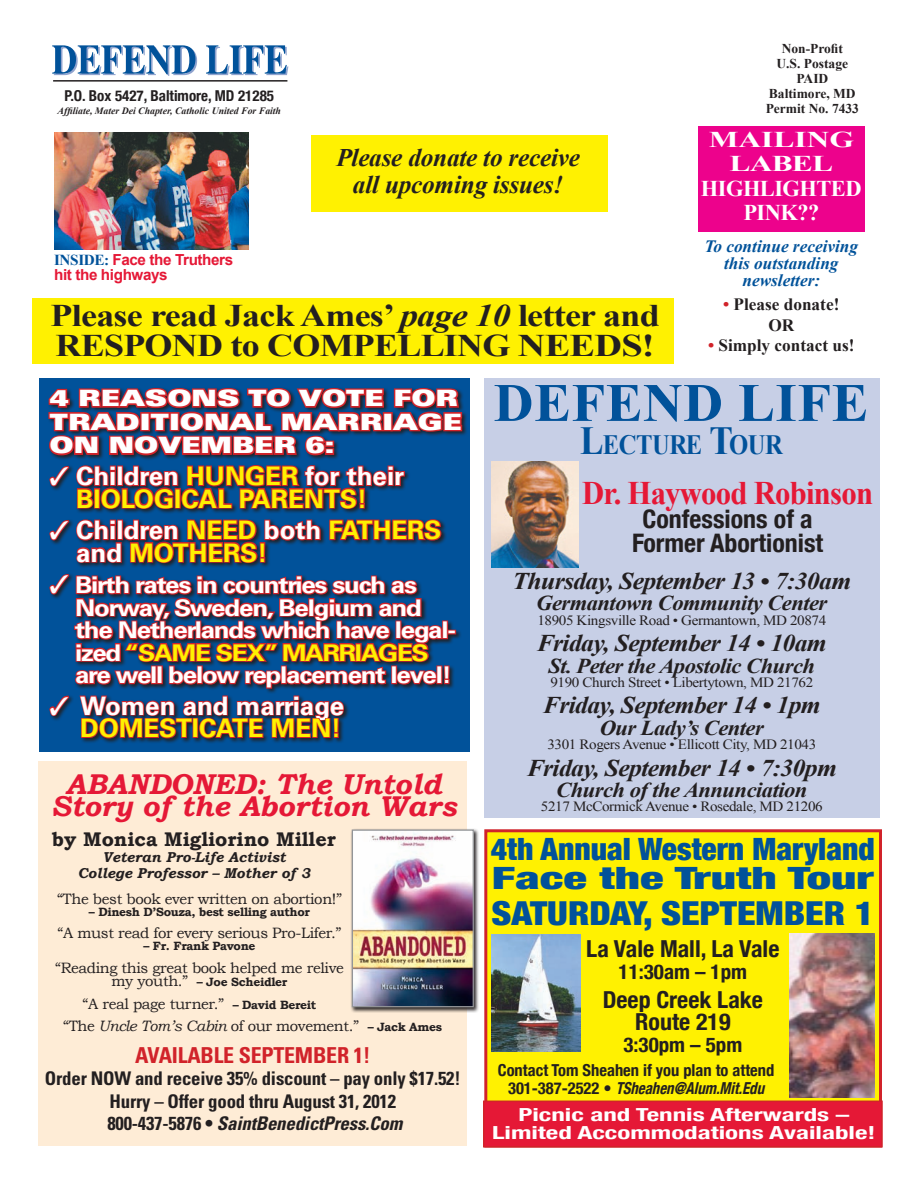
<style>
.page{position:relative;width:918px;height:1188px;background:#fff}
.page>*{position:absolute;margin:0;border:0;box-sizing:border-box;transform-origin:0 0}
.t1{font:700 54.15px "Times New Roman";letter-spacing:.01em;color:#01529a}
.t2{font:900 condensed 33px "Helvetica Neue";color:#01529a;scale:1.13 1}
.t3{font:700 32.85px "Times New Roman";letter-spacing:-.025em;color:#e51836;scale:.93 1}
.t4{font:700 31.5px/30px "Times New Roman";letter-spacing:-.02em;color:#231f20;scale:1.14 1}
.t5{font:900 condensed 30.75px "Helvetica Neue";color:#01529a}
.t6{font:900 condensed 30.75px "Helvetica Neue";color:#01529a;scale:1.59 1}
.t7{font:italic 700 28.65px "Bookman Old Style";color:#e51836}
.t8{font:700 27.9px "Times New Roman";letter-spacing:-.02em;color:#01529a;scale:.88 1}
.t9{font:700 25.5px/22.5px "Univers";color:#fff101;text-align:center}
.t10{font:700 25.5px/22.5px "Univers";color:#fff;text-align:right}
.t11{font:700 condensed 25.5px "Helvetica Neue";color:#231f20}
.t12{font:italic 700 25.35px "Times New Roman";letter-spacing:-.01em;color:#231f20}
.t13{font:italic 700 24px "Times New Roman";letter-spacing:-.025em;color:#231f20;scale:1.07 1}
.t14{font:700 condensed 23.4px "Helvetica Neue";color:#231f20}
.t15{font:700 22.95px/22.5px "Univers";letter-spacing:-.045em;color:#fff;scale:1.13 1}
.t16{font:900 expanded 22.5px "Univers";color:#fff}
.t17{font:700 22.5px "Times New Roman";letter-spacing:-.025em;color:#fff}
.t18{font:700 22.5px "Times New Roman";color:#fff;scale:1.4 1}
.t19{font:700 22.5px "Times New Roman";letter-spacing:-.025em;color:#fff;scale:1.4 1}
.t20{font:700 condensed 21.9px "Univers";letter-spacing:-.01em;color:#d1232a}
.t21{font:italic 700 21.15px "Times New Roman";letter-spacing:-.025em;color:#231f20;scale:1.07 1}
.t22{font:700 condensed 20.4px "Helvetica Neue";color:#231f20}
.t23{font:700 19.8px "Bookman Old Style";color:#231f20}
.t24{font:700 condensed 18.9px "Univers";letter-spacing:-.01em;color:#231f20}
.t25{font:italic 700 condensed 18.9px "Univers";letter-spacing:-.01em;color:#231f20}
.t26{font:700 condensed 18px "Helvetica Neue";color:#fff;scale:1.5 1}
.t27{font:italic 700 17.25px "Times New Roman";color:#01529a}
.t28{font:700 17.25px "Times New Roman";color:#231f20}
.t29{font:700 condensed 16.5px "Helvetica Neue";color:#231f20}
.t30{font:italic 700 condensed 16.5px "Helvetica Neue";color:#231f20;scale:.9 1}
.t31{font:700 15.3px/15px "Arial";letter-spacing:-.025em;color:#e51836}
.t32{font:15px "Bookman Old Style";letter-spacing:-.025em;color:#231f20}
.t33{font:700 condensed 15px "Helvetica Neue";color:#231f20}
.t34{font:italic 700 14.25px "Bookman Old Style";color:#231f20}
.t35{font:14.1px "Times New Roman";letter-spacing:-.025em;color:#231f20;scale:1.07 1}
.t36{font:700 13.5px "Times New Roman";color:#231f20}
.t37{font:700 12px "Bookman Old Style";letter-spacing:-.025em;color:#231f20}
.t38{font:italic 700 9.75px "Times New Roman";color:#231f20}
.s1{color:#d1232a}
.s2{font-family:"Times New Roman";color:#01529a}
.s3{font-style:italic}
.s4{font-size:39.75px}
.s5{color:#fff}
.s6{color:#fff101}
.s7{font-style:normal}
.s8{font-weight:400;font-size:15px}
.s9{font-weight:700;font-size:12px}
</style>
<div class="page">
<div style="left:39px;top:761px;width:428px;height:385px;background:#feecd6"></div>
<svg style="left:52px;top:45px;width:145px;height:31px"></svg>
<svg style="left:206px;top:45px;width:82px;height:30px"></svg>
<hr style="left:53px;top:80px;width:234px;height:2px;background:#231f20">
<div style="left:699px;top:127px;width:166px;height:105px;background:#ed028c"></div>
<div style="left:311px;top:135px;width:297px;height:77px;background:#fff101"></div>
<img style="left:54px;top:132px;width:194px;height:117px">
<div style="left:32px;top:298px;width:642px;height:66px;background:#fff101"></div>
<div style="left:484px;top:829px;width:398px;height:319px;background:#fff101;border:3px solid #d1232a"></div>
<div style="left:484px;top:378px;width:396px;height:440px;background:#c7cfe6"></div>
<img style="left:491px;top:935px;width:90px;height:116px">
<img style="left:789px;top:933px;width:86px;height:165px">
<div style="left:483px;top:1101px;width:400px;height:47px;background:#e51836;border:2px solid #d1232a"></div>
<img style="left:492px;top:461px;width:86px;height:107px">
<div style="left:39px;top:378px;width:430px;height:374px;background:#01529a"></div>
<div style="left:47px;top:387px;width:421px;height:357px;background:#231f20;opacity:.95"></div>
<svg style="left:47px;top:387px;width:417px;height:177px"></svg>
<svg style="left:48px;top:572px;width:408px;height:168px"></svg>
<div style="left:350px;top:828px;width:130px;height:185px;background:#231f20;opacity:.95"></div>
<img style="left:354px;top:831px;width:118px;height:174px">
<div style="left:352px;top:829px;width:122px;height:178px;border:1px solid #939598"></div>
<p class="t36" style="left:782px;top:39px;width:63px">Non-Profit</p>
<p class="t36" style="left:777px;top:54px;width:73px">U.S. Postage</p>
<p class="t36" style="left:796px;top:69px;width:33px">PAID</p>
<p class="t36" style="left:769px;top:84px;width:88px">Baltimore, MD</p>
<p class="t36" style="left:766px;top:99px;width:95px">Permit No. 7433</p>
<p class="t18" style="left:709px;top:124px;width:105px">MAILING</p>
<p class="t19" style="left:730px;top:148px;width:76px">LABEL</p>
<p class="t17" style="left:701px;top:172px;width:162px">HIGHLIGHTED</p>
<p class="t17" style="left:743px;top:197px;width:77px">PINK??</p>
<p class="t27" style="left:704px;top:234px;width:155px">To continue receiving</p>
<p class="t27" style="left:724px;top:251px;width:116px">this outstanding</p>
<p class="t27" style="left:743px;top:268px;width:79px">newsletter:</p>
<p class="t28" style="left:723px;top:292px;width:118px"><span class="s1">•</span> Please donate!</p>
<p class="t28" style="left:768px;top:313px;width:27px">OR</p>
<p class="t28" style="left:708px;top:334px;width:148px"><span class="s1">•</span> Simply contact us!</p>
<p class="t33" style="left:65px;top:86px;width:211px">P.O. Box 5427, Baltimore, MD 21285</p>
<p class="t38" style="left:58px;top:104px;width:225px">Affiliate, Mater Dei Chapter, Catholic United For Faith</p>
<p class="t12" style="left:336px;top:139px;width:245px">Please donate to receive</p>
<p class="t12" style="left:353px;top:167px;width:212px">all upcoming issues!</p>
<p class="t31" style="left:54px;top:253px;width:181px"><span class="s2">INSIDE:</span> Face the Truthers hit the highways</p>
<p class="t4" style="left:51px;top:299px;width:536px">Please read Jack Ames’ <span class="s3">page 10</span> letter and<br>RESPOND to COMPELLING NEEDS!</p>
<p class="t1" style="left:494px;top:365px;width:376px">DEFEND LIFE</p>
<p class="t8" style="left:580px;top:425px;width:232px"><span class="s4">L</span>ECTURE <span class="s4">T</span>OUR</p>
<p class="t16" style="left:50px;top:385px;width:410px">4 REASONS TO VOTE FOR</p>
<p class="t16" style="left:50px;top:408px;width:414px">TRADITIONAL MARRIAGE</p>
<p class="t16" style="left:50px;top:432px;width:286px">ON NOVEMBER 6:</p>
<p class="t9" style="left:50px;top:465px;width:356px"><span class="s5">✓ Children</span> HUNGER <span class="s5">for their<br></span>BIOLOGICAL PARENTS!</p>
<p class="t9" style="left:76px;top:519px;width:367px;text-align:left;text-indent:-27px"><span class="s5">✓ Children</span> NEED <span class="s5">both</span> FATHERS <span class="s5">and</span> MOTHERS!</p>
<p class="t15" style="left:75px;top:574px;width:339px;text-indent:-26px">✓ Birth rates in countries such as<br>Norway, Sweden, Belgium and the Netherlands which have legal&shy;ized <span class="s6">“SAME SEX” MARRIAGES </span>are well below replacement level!</p>
<p class="t10" style="left:50px;top:695px;width:296px">✓ Women and marriage<br><span class="s6">DOMESTICATE MEN!</span></p>
<p class="t3" style="left:582px;top:470px;width:314px">Dr. Haywood Robinson</p>
<p class="t11" style="left:643px;top:503px;width:172px">Confessions of a</p>
<p class="t11" style="left:632px;top:527px;width:193px">Former Abortionist</p>
<p class="t13" style="left:512px;top:564px;width:318px">Thursday, September 13 • 7:30am</p>
<p class="t21" style="left:536px;top:589px;width:274px">Germantown Community Center</p>
<p class="t35" style="left:537px;top:610px;width:272px">18905 Kingsville Road • Germantown, MD 20874</p>
<p class="t13" style="left:537px;top:627px;width:273px">Friday, September 14 • 10am</p>
<p class="t21" style="left:549px;top:651px;width:251px">St. Peter the Apostolic Church</p>
<p class="t35" style="left:550px;top:672px;width:247px">9190 Church Street • Libertytown, MD 21762</p>
<p class="t13" style="left:543px;top:689px;width:261px">Friday, September 14 • 1pm</p>
<p class="t21" style="left:600px;top:713px;width:155px">Our Lady’s Center</p>
<p class="t35" style="left:547px;top:735px;width:253px">3301 Rogers Avenue • Ellicott City, MD 21043</p>
<p class="t13" style="left:527px;top:751px;width:291px">Friday, September 14 • 7:30pm</p>
<p class="t21" style="left:556px;top:775px;width:236px">Church of the Annunciation</p>
<p class="t35" style="left:541px;top:797px;width:265px">5217 McCormick Avenue • Rosedale, MD 21206</p>
<p class="t5" style="left:491px;top:830px;width:386px">4th Annual Western Maryland</p>
<p class="t6" style="left:492px;top:860px;width:242px">Face the Truth Tour</p>
<p class="t2" style="left:491px;top:892px;width:340px">SATURDAY, SEPTEMBER 1</p>
<p class="t14" style="left:586px;top:934px;width:195px">La Vale Mall, La Vale</p>
<p class="t22" style="left:619px;top:959px;width:130px">11:30am – 1pm</p>
<p class="t14" style="left:603px;top:985px;width:162px">Deep Creek Lake</p>
<p class="t14" style="left:635px;top:1007px;width:97px">Route 219</p>
<p class="t22" style="left:623px;top:1032px;width:120px">3:30pm – 5pm</p>
<p class="t29" style="left:498px;top:1060px;width:278px">Contact Tom Sheahen if you plan to attend</p>
<p class="t30" style="left:508px;top:1078px;width:291px"><span class="s7">3 0 1 - 3 8 7 - 2 5 2 2 •</span> TSheahen@Alum.Mit.Edu</p>
<p class="t26" style="left:518px;top:1103px;width:222px">Picnic and Tennis Afterwards –</p>
<p class="t26" style="left:492px;top:1121px;width:257px">Limited Accommodations Available!</p>
<p class="t7" style="left:65px;top:767px;width:378px">ABANDONED: The Untold</p>
<p class="t7" style="left:51px;top:789px;width:407px">Story of the Abortion Wars</p>
<p class="t23" style="left:52px;top:827px;width:285px">by Monica Migliorino Miller</p>
<p class="t34" style="left:103px;top:848px;width:184px">Veteran Pro-Life Activist</p>
<p class="t34" style="left:78px;top:864px;width:234px">College Professor – Mother of 3</p>
<p class="t32" style="left:57px;top:890px;width:287px">“The best book ever written on abortion!”</p>
<p class="t37" style="left:89px;top:904px;width:223px">– Dinesh D’Souza, best selling author</p>
<p class="t32" style="left:58px;top:924px;width:285px">“A must read for every serious Pro-Lifer.”</p>
<p class="t37" style="left:143px;top:939px;width:114px">– Fr. Frank Pavone</p>
<p class="t32" style="left:55px;top:959px;width:290px">“Reading this great book helped me relive</p>
<p class="t37" style="left:112px;top:975px;width:177px"><span class="s8">my youth.”</span> – Joe Scheidler</p>
<p class="t32" style="left:83px;top:995px;width:235px">“A real page turner.” <span class="s9">– David Bereit</span></p>
<p class="t32" style="left:63px;top:1017px;width:381px">“The <span class="s3">Uncle Tom’s Cabin</span> of our movement.” <span class="s9">– Jack Ames</span></p>
<p class="t20" style="left:135px;top:1042px;width:237px">AVAILABLE SEPTEMBER 1!</p>
<p class="t24" style="left:45px;top:1067px;width:417px">Order NOW and receive 35% discount – pay only $17.52!</p>
<p class="t24" style="left:109px;top:1090px;width:288px">Hurry – Offer good thru August 31, 2012</p>
<p class="t25" style="left:107px;top:1112px;width:296px"><span class="s7">800-437-5876 •</span> SaintBenedictPress.Com</p>
</div>
